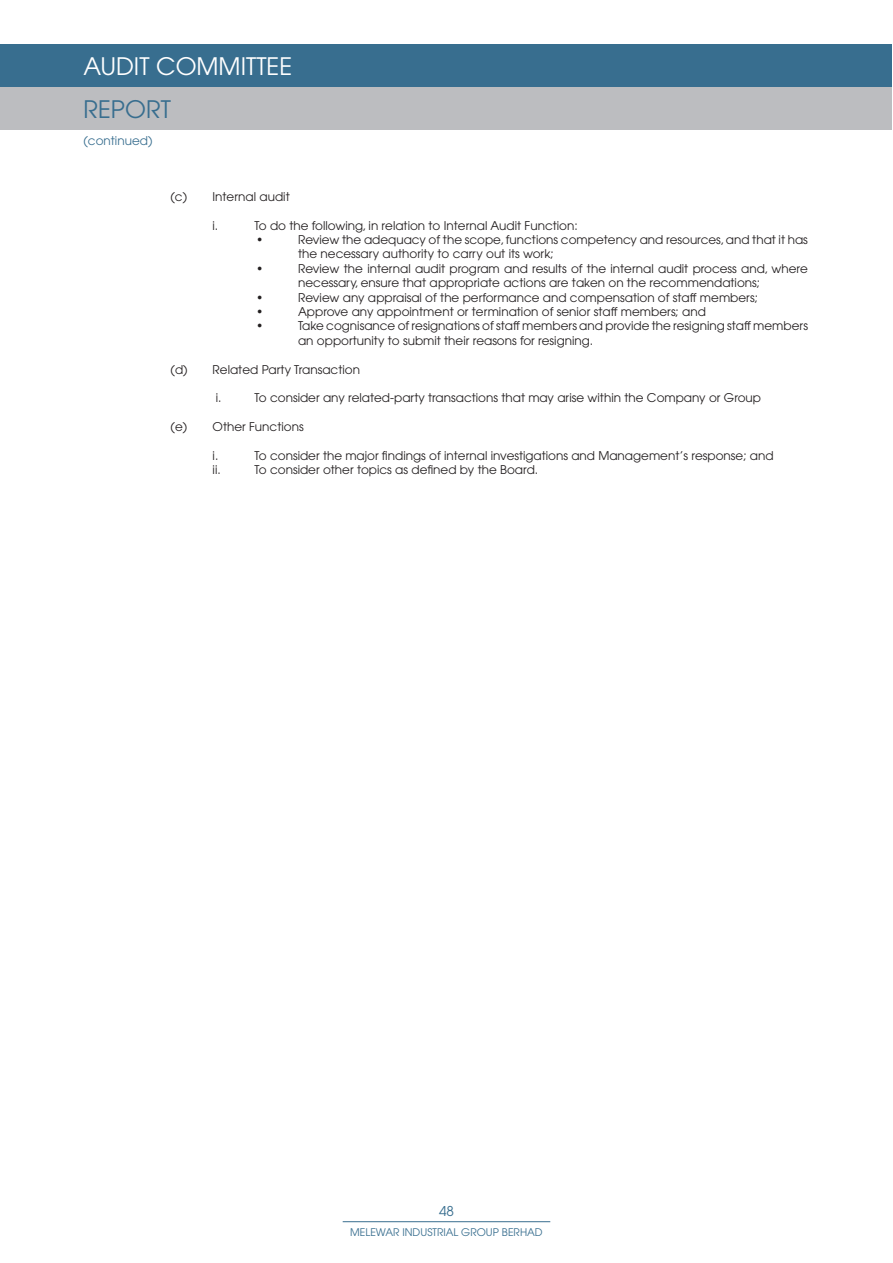
<style>
.page{position:relative;width:893px;height:1263px;background:#fff}
.page>*{position:absolute;margin:0;border:0;box-sizing:border-box;transform-origin:0 0}
.t1{font:24px "Avant Garde";color:#fff}
.t2{font:24px "Avant Garde";color:#386e8f}
.t3{font:13.5px "Avant Garde";color:#386e8f}
.t4{font:12px/14.4px "Avant Garde";color:#231f20}
.t5{font:12px "Avant Garde";color:#386e8f}
.t6{font:10.5px "Avant Garde";color:#386e8f}
</style>
<div class="page">
<div style="left:0;top:45px;width:891px;height:42px;background:#386e8f"></div>
<div style="left:0;top:87px;width:891px;height:43px;background:#bcbdc0"></div>
<hr style="left:343px;top:1221px;width:207px;height:1px;background:#386e8f">
<h1 class="t1" style="left:84px;top:52px;width:210px">AUDIT COMMITTEE</h1>
<h1 class="t2" style="left:84px;top:95px;width:89px">REPORT</h1>
<p class="t5" style="left:84px;top:134px;width:70px">(continued)</p>
<p class="t4" style="left:171px;top:189px;width:121px">(c) Internal audit</p>
<p class="t4" style="left:213px;top:218px;width:7px">i.</p>
<p class="t4" style="left:255px;top:218px;width:325px">To do the following, in relation to Internal Audit Function: •</p>
<p class="t4" style="left:298px;top:232px;width:511px">Review the adequacy of the scope,functions competency and resources,and that it has the necessary authority to carry out its work;</p>
<p class="t4" style="left:256px;top:261px;width:9px">•</p>
<p class="t4" style="left:298px;top:261px;width:511px">Review the internal audit program and results of the internal audit process and, where necessary, ensure that appropriate actions are taken on the recommendations;</p>
<p class="t4" style="left:256px;top:290px;width:9px">•</p>
<p class="t4" style="left:298px;top:290px;width:461px">Review any appraisal of the performance and compensation of staff members;</p>
<p class="t4" style="left:256px;top:304px;width:9px">•</p>
<p class="t4" style="left:298px;top:304px;width:409px">Approve any appointment or termination of senior staff members; and</p>
<p class="t4" style="left:256px;top:319px;width:9px">•</p>
<p class="t4" style="left:298px;top:319px;width:511px">Take cognisance of resignations of staff members and provide the resigning staff members an opportunity to submit their reasons for resigning.</p>
<p class="t4" style="left:171px;top:362px;width:191px">(d) Related Party Transaction</p>
<p class="t4" style="left:216px;top:391px;width:7px">i.</p>
<p class="t4" style="left:255px;top:391px;width:508px">To consider any related-party transactions that may arise within the Company or Group</p>
<p class="t4" style="left:171px;top:419px;width:135px">(e) Other Functions</p>
<p class="t4" style="left:213px;top:448px;width:7px">i.</p>
<p class="t4" style="left:255px;top:448px;width:521px">To consider the major findings of internal investigations and Management’s response; and</p>
<p class="t4" style="left:213px;top:463px;width:10px">ii.</p>
<p class="t4" style="left:255px;top:463px;width:285px">To consider other topics as defined by the Board.</p>
<p class="t3" style="left:439px;top:1203px;width:16px">48</p>
<p class="t6" style="left:350px;top:1226px;width:194px">MELEWAR INDUSTRIAL GROUP BERHAD</p>
</div>
